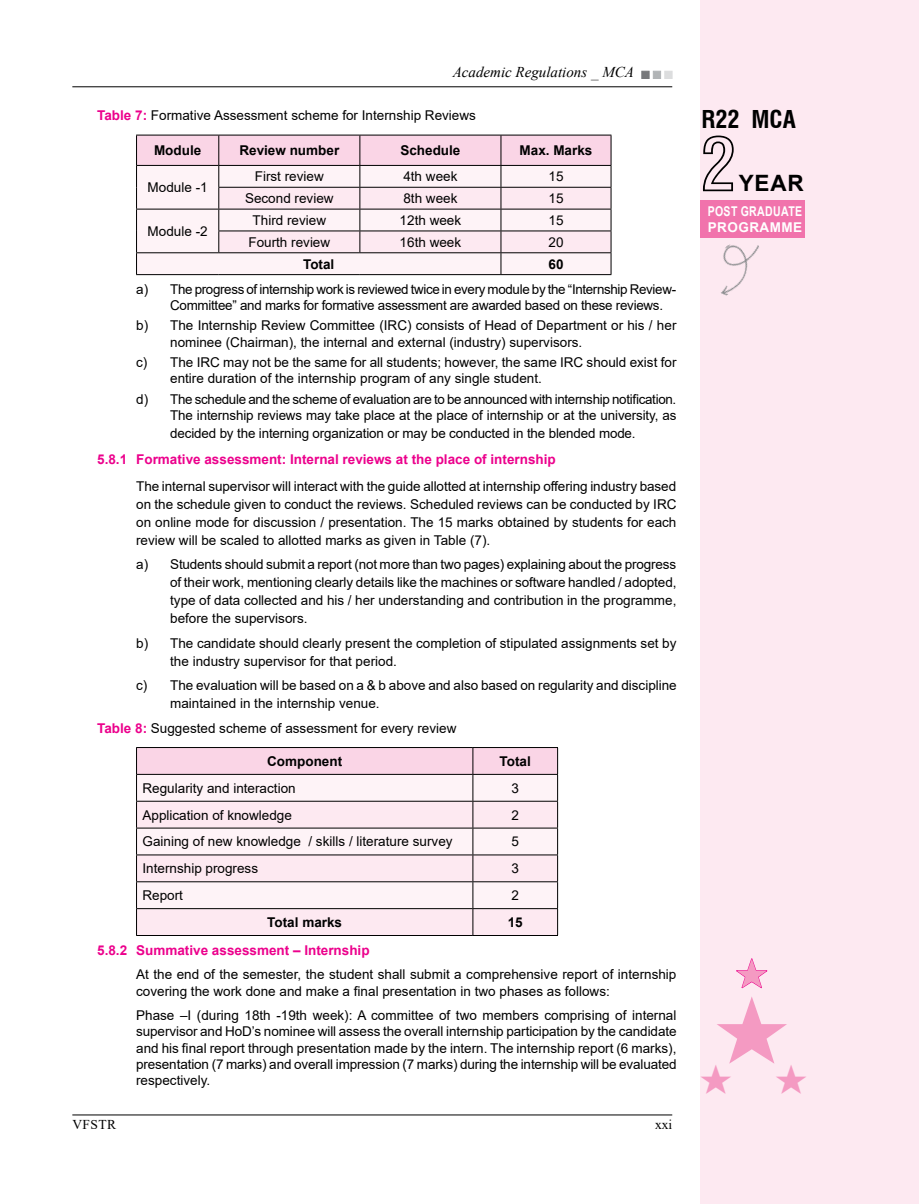
<style>
.page{position:relative;width:919px;height:1204px;background:#fff}
.page>*{position:absolute;margin:0;border:0;box-sizing:border-box;transform-origin:0 0}
.t1{font:73.5px "Swiss 721 BT Bold Condensed Outline";color:#000}
.t2{font:36.75px "Zapf Dingbats IT Cby BT";color:#f49ac2}
.t3{font:700 condensed 24px "Swiss 721 BT";color:#000}
.t4{font:700 22.5px "Arial";color:#000}
.t5{font:italic 15px "Times New Roman";color:#000}
.t6{font:13.5px/18px "Arial";color:#000}
.t7{font:13.5px/16.2px "Arial";letter-spacing:-.025em;color:#000}
.t8{font:700 13.5px "Arial";color:#ec008c}
.t9{font:700 13.5px "Arial";color:#000}
.t10{font:700 13.5px/16.2px "Arial";letter-spacing:.035em;color:#fff;scale:.78 1}
.t11{font:13.5px "Times New Roman";letter-spacing:.035em;color:#000}
.s1{font-weight:700;color:#ec008c}
</style>
<div class="page">
<div style="left:700px;top:0;width:218px;height:1203px;background:#fde9f1"></div>
<div style="left:700px;top:200px;width:104px;height:38px;background:#f173ac"></div>
<img style="left:721px;top:244px;width:38px;height:52px">
<hr style="left:72px;top:1114px;width:600px;height:1px;background:#000">
<hr style="left:72px;top:86px;width:600px;height:1px;background:#000">
<div style="left:641px;top:71px;width:8px;height:8px;background:#77787b;border:1px solid #77787b"></div>
<div style="left:653px;top:71px;width:7px;height:8px;background:#b1b4b6"></div>
<div style="left:664px;top:71px;width:8px;height:8px;background:#dcddde"></div>
<svg style="left:136px;top:135px;width:475px;height:139px"></svg>
<hr style="left:136px;top:274px;width:83px;height:1px;background:#000">
<hr style="left:219px;top:274px;width:141px;height:1px;background:#000">
<hr style="left:360px;top:274px;width:141px;height:1px;background:#000">
<hr style="left:501px;top:274px;width:110px;height:1px;background:#000">
<svg style="left:136px;top:747px;width:422px;height:188px"></svg>
<hr style="left:136px;top:935px;width:337px;height:1px;background:#000">
<hr style="left:473px;top:935px;width:85px;height:1px;background:#000">
<svg style="left:736px;top:958px;width:32px;height:31px"></svg>
<p class="t5" style="left:452px;top:62px;width:183px">Academic Regulations _ MCA</p>
<p class="t6" style="left:97px;top:106px;width:380px"><span class="s1">Table 7:</span> Formative Assessment scheme for Internship Reviews</p>
<p class="t9" style="left:154px;top:141px;width:49px">Module</p>
<p class="t9" style="left:239px;top:141px;width:101px">Review number</p>
<p class="t9" style="left:400px;top:141px;width:62px">Schedule</p>
<p class="t9" style="left:519px;top:141px;width:74px">Max. Marks</p>
<p class="t6" style="left:148px;top:178px;width:62px">Module -1</p>
<p class="t6" style="left:255px;top:167px;width:70px">First review</p>
<p class="t6" style="left:403px;top:167px;width:56px">4th week</p>
<p class="t6" style="left:548px;top:167px;width:17px">15</p>
<p class="t6" style="left:245px;top:189px;width:90px">Second review</p>
<p class="t6" style="left:403px;top:189px;width:56px">8th week</p>
<p class="t6" style="left:548px;top:189px;width:17px">15</p>
<p class="t6" style="left:252px;top:211px;width:75px">Third review</p>
<p class="t6" style="left:399px;top:211px;width:63px">12th week</p>
<p class="t6" style="left:548px;top:211px;width:17px">15</p>
<p class="t6" style="left:248px;top:233px;width:83px">Fourth review</p>
<p class="t6" style="left:399px;top:233px;width:63px">16th week</p>
<p class="t6" style="left:548px;top:233px;width:17px">20</p>
<p class="t9" style="left:303px;top:254px;width:33px">Total</p>
<p class="t9" style="left:548px;top:254px;width:17px">60</p>
<p class="t7" style="left:170px;top:281px;width:507px;text-indent:-34px">a) The progress of internship work is reviewed twice in every module by the “Internship Review-<br>Committee” and marks for formative assessment are awarded based on these reviews.</p>
<p class="t6" style="left:170px;top:317px;width:507px;line-height:16.2px;text-indent:-34px">b) The Internship Review Committee (IRC) consists of Head of Department or his / her nominee (Chairman), the internal and external (industry) supervisors.</p>
<p class="t6" style="left:170px;top:354px;width:507px;line-height:16.2px;text-indent:-34px">c) The IRC may not be the same for all students; however, the same IRC should exist for entire duration of the internship program of any single student.</p>
<p class="t7" style="left:136px;top:391px;width:541px;text-align:right">d) The schedule and the scheme of evaluation are to be announced with internship notification.<br>The internship reviews may take place at the place of internship or at the university, as</p>
<p class="t6" style="left:170px;top:424px;width:467px">decided by the interning organization or may be conducted in the blended mode.</p>
<p class="t8" style="left:97px;top:450px;width:460px">5.8.1 Formative assessment: Internal reviews at the place of internship</p>
<p class="t6" style="left:136px;top:477px;width:542px;text-align:justify">The internal supervisor will interact with the guide allotted at internship offering industry based on the schedule given to conduct the reviews. Scheduled reviews can be conducted by IRC on online mode for discussion / presentation. The 15 marks obtained by students for each review will be scaled to allotted marks as given in Table (7).</p>
<p class="t6" style="left:170px;top:555px;width:508px;text-align:justify;text-indent:-34px">a) Students should submit a report (not more than two pages) explaining about the progress of their work, mentioning clearly details like the machines or software handled / adopted, type of data collected and his / her understanding and contribution in the programme, before the supervisors.</p>
<p class="t6" style="left:170px;top:634px;width:507px;text-indent:-34px">b) The candidate should clearly present the completion of stipulated assignments set by the industry supervisor for that period.</p>
<p class="t6" style="left:170px;top:676px;width:508px;text-indent:-34px">c) The evaluation will be based on a &amp; b above and also based on regularity and discipline maintained in the internship venue.</p>
<p class="t6" style="left:97px;top:718px;width:361px"><span class="s1">Table 8:</span> Suggested scheme of assessment for every review</p>
<p class="t9" style="left:267px;top:751px;width:76px">Component</p>
<p class="t9" style="left:499px;top:751px;width:33px">Total</p>
<p class="t6" style="left:142px;top:778px;width:155px">Regularity and interaction</p>
<p class="t6" style="left:511px;top:778px;width:9px">3</p>
<p class="t6" style="left:142px;top:805px;width:151px">Application of knowledge</p>
<p class="t6" style="left:511px;top:805px;width:9px">2</p>
<p class="t6" style="left:142px;top:832px;width:311px">Gaining of new knowledge / skills / literature survey</p>
<p class="t6" style="left:511px;top:832px;width:9px">5</p>
<p class="t6" style="left:142px;top:859px;width:117px">Internship progress</p>
<p class="t6" style="left:511px;top:859px;width:9px">3</p>
<p class="t6" style="left:142px;top:886px;width:42px">Report</p>
<p class="t6" style="left:511px;top:886px;width:9px">2</p>
<p class="t9" style="left:267px;top:912px;width:76px">Total marks</p>
<p class="t9" style="left:507px;top:912px;width:17px">15</p>
<p class="t8" style="left:97px;top:940px;width:274px">5.8.2 Summative assessment – Internship</p>
<p class="t6" style="left:97px;top:965px;width:25px">A</p>
<p class="t6" style="left:148px;top:222px;width:62px">Module -2</p>
<p class="t6" style="left:136px;top:966px;width:541px;line-height:16.2px;text-indent:9px">t the end of the semester, the student shall submit a comprehensive report of internship covering the work done and make a final presentation in two phases as follows:</p>
<p class="t6" style="left:136px;top:1007px;width:542px;line-height:16.2px;text-align:justify">Phase –I (during 18th -19th week): A committee of two members comprising of internal supervisor and HoD’s nominee will assess the overall internship participation by the candidate and his final report through presentation made by the intern. The internship report (6 marks), presentation (7 marks) and overall impression (7 marks) during the internship will be evaluated respectively.</p>
<p class="t11" style="left:72px;top:1115px;width:45px">VFSTR</p>
<p class="t11" style="left:655px;top:1115px;width:19px">xxi</p>
<h3 class="t3" style="left:701px;top:104px;width:96px">R22 MCA</h3>
<h1 class="t1" style="left:699px;top:119px;width:38px">2</h1>
<h3 class="t4" style="left:738px;top:167px;width:66px">Year</h3>
<p class="t10" style="left:707px;top:203px;width:123px">Post graduate<br>Programme</p>
<h2 class="t2" style="left:699px;top:1061px;width:109px">★★★</h2>
</div>
